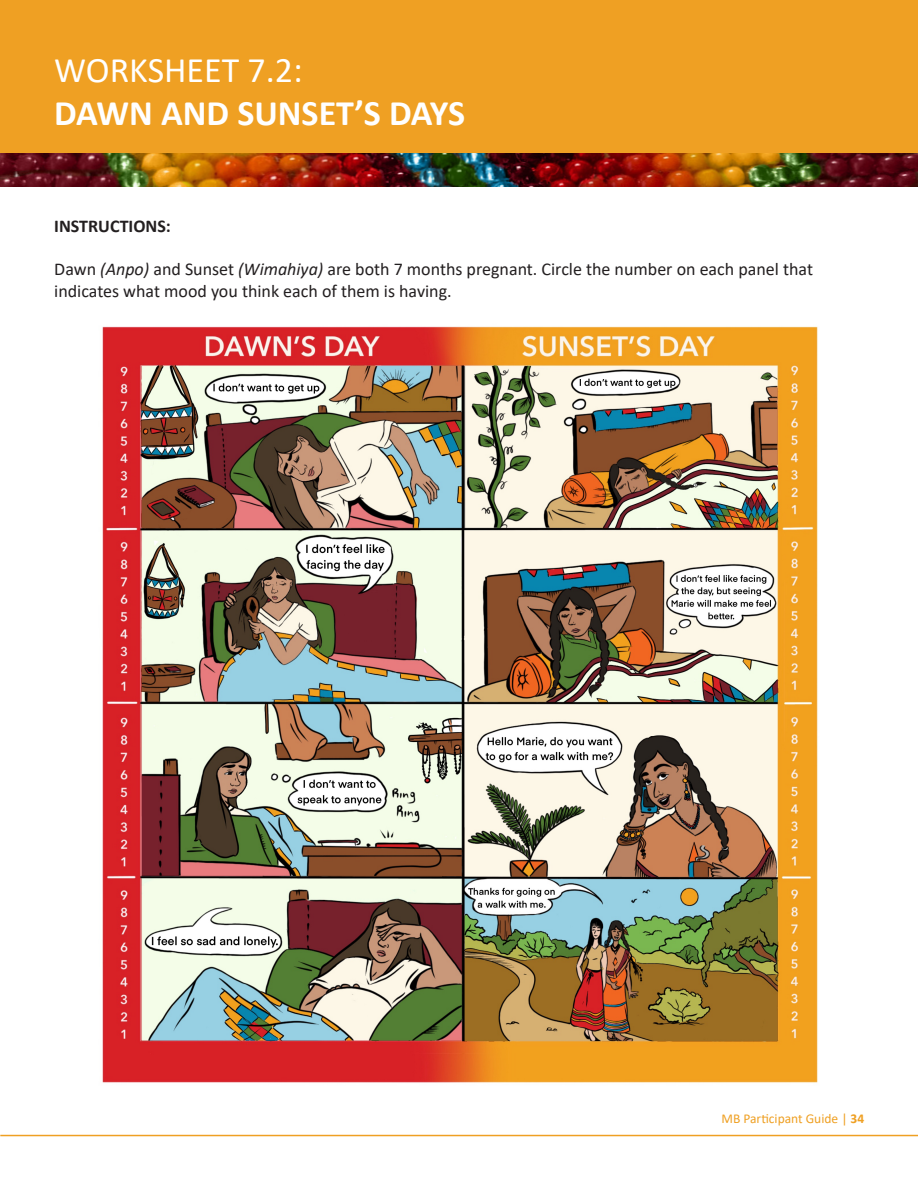
<style>
.page{position:relative;width:918px;height:1188px;background:#fff}
.page>*{position:absolute;margin:0;border:0;box-sizing:border-box;transform-origin:0 0}
.t1{font:700 36px "Calibri";color:#fff}
.t2{font:36px "Calibri";color:#fff}
.t3{font:18px/21.6px "Calibri";color:#231f20}
.t4{font:700 18px "Calibri";color:#231f20}
.t5{font:13.5px "Calibri";color:#efa023}
.s1{font-style:italic}
.s2{font-weight:700}
</style>
<div class="page">
<div style="left:0;top:0;width:918px;height:153px;background:#efa023"></div>
<hr style="left:0;top:1135px;width:918px;height:1px;background:#efa023">
<img style="left:0;top:154px;width:918px;height:33px">
<img style="left:102px;top:326px;width:716px;height:757px">
<p class="t2" style="left:54px;top:45px;width:250px">WORKSHEET 7.2:</p>
<p class="t1" style="left:54px;top:88px;width:412px">DAWN AND SUNSET’S DAYS</p>
<p class="t4" style="left:54px;top:213px;width:118px">INSTRUCTIONS:</p>
<p class="t3" style="left:54px;top:258px;width:760px">Dawn <span class="s1">(Anpo)</span> and Sunset <span class="s1">(Wimahiya)</span> are both 7 months pregnant. Circle the number on each panel that indicates what mood you think each of them is having.</p>
<p class="t5" style="left:722px;top:1109px;width:144px">MB Participant Guide | <span class="s2">34</span></p>
</div>
